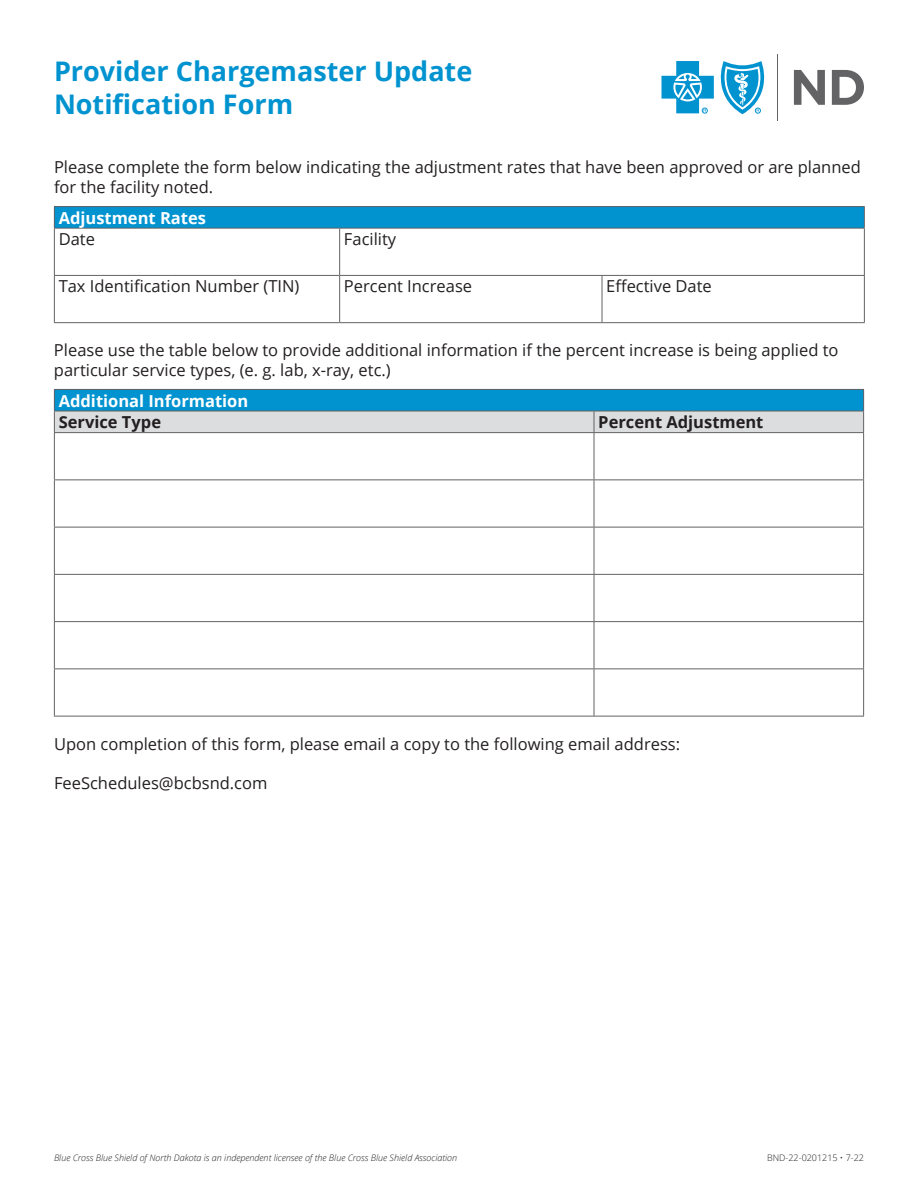
<style>
.page{position:relative;width:918px;height:1188px;background:#fff}
.page>*{position:absolute;margin:0;border:0;box-sizing:border-box;transform-origin:0 0}
.t1{font:700 27px/32.4px "Open Sans";color:#0093d0}
.Body{font:16.5px/19.5px "Open Sans";color:#231f20}
.Table_Heading{font:700 16.5px "Open Sans";color:#fff}
.Table_Subhead{font:700 16.5px "Open Sans";color:#231f20}
.t2{font:italic 300 9px "Open Sans";color:#231f20}
.t3{font:300 9px "Open Sans";color:#231f20}
</style>
<div class="page">
<svg style="left:794px;top:70px;width:31px;height:35px"></svg>
<svg style="left:832px;top:70px;width:32px;height:35px"></svg>
<hr style="left:777px;top:54px;width:1px;height:66px;background:#636366">
<svg style="left:662px;top:61px;width:103px;height:53px"></svg>
<div style="left:54px;top:207px;width:810px;height:21px;background:#0093d0"></div>
<svg style="left:54px;top:207px;width:1px;height:21px"></svg>
<hr style="left:54px;top:206px;width:286px;height:1px;background:#636366">
<hr style="left:340px;top:206px;width:262px;height:1px;background:#636366">
<hr style="left:602px;top:206px;width:263px;height:1px;background:#636366">
<svg style="left:864px;top:207px;width:1px;height:21px"></svg>
<hr style="left:54px;top:229px;width:1px;height:46px;background:#636366">
<hr style="left:54px;top:276px;width:1px;height:46px;background:#636366">
<hr style="left:54px;top:228px;width:286px;height:1px;background:#636366">
<hr style="left:340px;top:228px;width:262px;height:1px;background:#636366">
<hr style="left:602px;top:228px;width:263px;height:1px;background:#636366">
<hr style="left:339px;top:229px;width:1px;height:46px;background:#636366">
<hr style="left:864px;top:229px;width:1px;height:46px;background:#636366">
<hr style="left:339px;top:276px;width:1px;height:46px;background:#636366">
<hr style="left:602px;top:276px;width:1px;height:46px;background:#636366">
<hr style="left:864px;top:276px;width:1px;height:46px;background:#636366">
<hr style="left:54px;top:275px;width:286px;height:1px;background:#636366">
<hr style="left:54px;top:322px;width:286px;height:1px;background:#636366">
<hr style="left:340px;top:275px;width:262px;height:1px;background:#636366">
<hr style="left:602px;top:275px;width:263px;height:1px;background:#636366">
<hr style="left:340px;top:322px;width:262px;height:1px;background:#636366">
<hr style="left:602px;top:322px;width:263px;height:1px;background:#636366">
<hr style="left:54px;top:389px;width:540px;height:1px;background:#636366">
<hr style="left:594px;top:389px;width:270px;height:1px;background:#636366">
<svg style="left:54px;top:390px;width:810px;height:42px;background:#6cb6d5"></svg>
<hr style="left:54px;top:433px;width:1px;height:46px;background:#636366">
<hr style="left:54px;top:480px;width:1px;height:47px;background:#636366">
<hr style="left:54px;top:527px;width:1px;height:47px;background:#636366">
<hr style="left:54px;top:575px;width:1px;height:46px;background:#636366">
<hr style="left:54px;top:622px;width:1px;height:46px;background:#636366">
<hr style="left:54px;top:669px;width:1px;height:47px;background:#636366">
<hr style="left:54px;top:411px;width:540px;height:1px;background:#636366">
<hr style="left:594px;top:411px;width:270px;height:1px;background:#636366">
<hr style="left:54px;top:432px;width:540px;height:1px;background:#636366">
<hr style="left:594px;top:432px;width:270px;height:1px;background:#636366">
<hr style="left:594px;top:433px;width:1px;height:46px;background:#636366">
<hr style="left:863px;top:433px;width:1px;height:46px;background:#636366">
<hr style="left:594px;top:480px;width:1px;height:47px;background:#636366">
<hr style="left:863px;top:480px;width:1px;height:47px;background:#636366">
<hr style="left:594px;top:527px;width:1px;height:47px;background:#636366">
<hr style="left:863px;top:527px;width:1px;height:47px;background:#636366">
<hr style="left:594px;top:575px;width:1px;height:46px;background:#636366">
<hr style="left:863px;top:575px;width:1px;height:46px;background:#636366">
<hr style="left:594px;top:622px;width:1px;height:46px;background:#636366">
<hr style="left:863px;top:622px;width:1px;height:46px;background:#636366">
<hr style="left:594px;top:669px;width:1px;height:47px;background:#636366">
<hr style="left:863px;top:669px;width:1px;height:47px;background:#636366">
<hr style="left:54px;top:479px;width:540px;height:1px;background:#636366">
<hr style="left:594px;top:479px;width:270px;height:1px;background:#636366">
<hr style="left:54px;top:527px;width:540px;height:1px;background:#636366">
<hr style="left:594px;top:527px;width:270px;height:1px;background:#636366">
<hr style="left:54px;top:574px;width:540px;height:1px;background:#636366">
<hr style="left:594px;top:574px;width:270px;height:1px;background:#636366">
<hr style="left:54px;top:621px;width:540px;height:1px;background:#636366">
<hr style="left:594px;top:621px;width:270px;height:1px;background:#636366">
<hr style="left:54px;top:668px;width:540px;height:1px;background:#636366">
<hr style="left:594px;top:668px;width:270px;height:1px;background:#636366">
<hr style="left:54px;top:716px;width:540px;height:1px;background:#636366">
<hr style="left:594px;top:716px;width:270px;height:1px;background:#636366">
<p class="t1" style="left:54px;top:55px;width:420px">Provider Chargemaster Update<br>Notification Form</p>
<p class="Body" style="left:54px;top:157px;width:808px">Please complete the form below indicating the adjustment rates that have been approved or are planned for the facility noted.</p>
<p class="Table_Heading" style="left:59px;top:206px;width:149px">Adjustment Rates</p>
<p class="Body" style="left:59px;top:229px;width:38px">Date</p>
<p class="Body" style="left:344px;top:229px;width:54px">Facility</p>
<p class="Body" style="left:59px;top:276px;width:242px">Tax Identification Number (TIN)</p>
<p class="Body" style="left:344px;top:276px;width:130px">Percent Increase</p>
<p class="Body" style="left:606px;top:276px;width:107px">Effective Date</p>
<p class="Body" style="left:54px;top:340px;width:786px">Please use the table below to provide additional information if the percent increase is being applied to particular service types, (e. g. lab, x-ray, etc.)</p>
<p class="Table_Heading" style="left:59px;top:389px;width:191px">Additional Information</p>
<p class="Table_Subhead" style="left:59px;top:410px;width:104px">Service Type</p>
<p class="Table_Subhead" style="left:598px;top:410px;width:167px">Percent Adjustment</p>
<p class="Body" style="left:54px;top:733px;width:628px">Upon completion of this form, please email a copy to the following email address:</p>
<p class="Body" style="left:54px;top:772px;width:215px">FeeSchedules@bcbsnd.com</p>
<p class="t2" style="left:54px;top:1152px;width:405px">Blue Cross Blue Shield of North Dakota is an independent licensee of the Blue Cross Blue Shield Association</p>
<p class="t3" style="left:767px;top:1151px;width:98px">BND-22-0201215 • 7-22</p>
</div>
